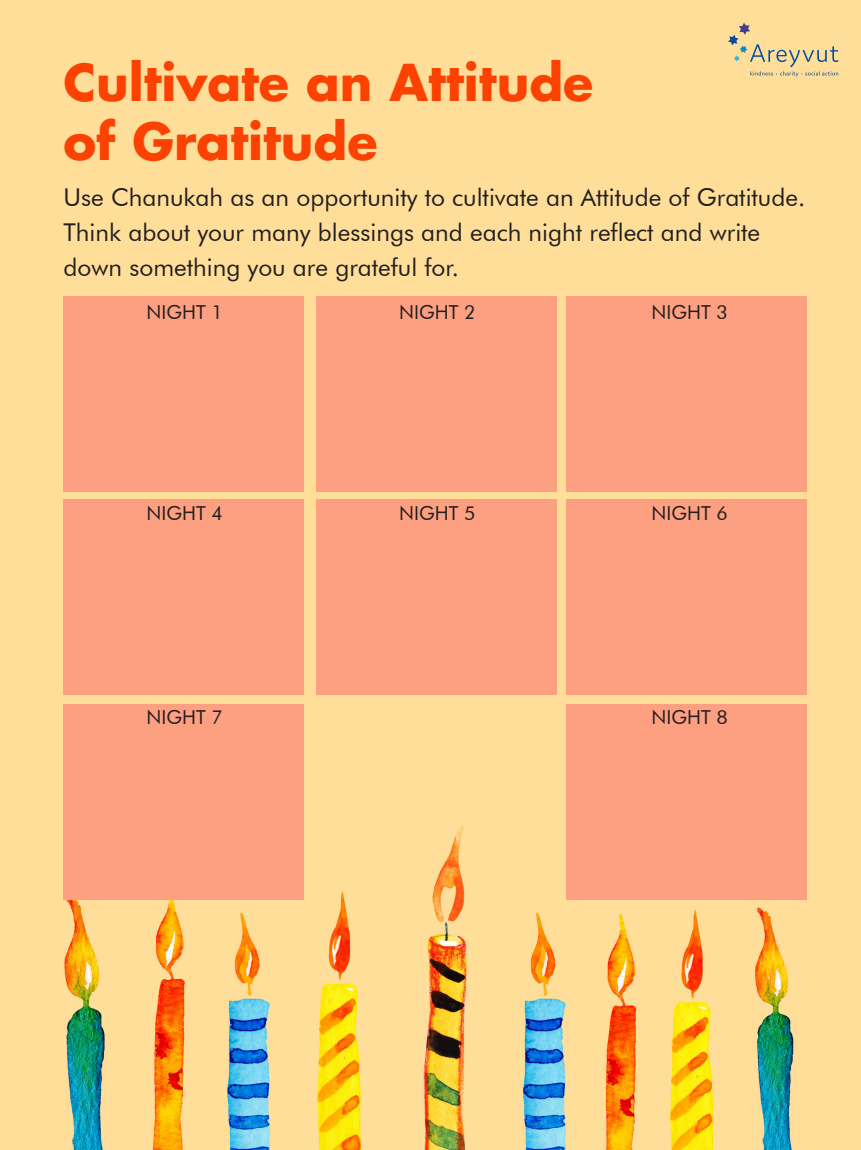
<style>
.page{position:relative;width:861px;height:1150px;background:#fff}
.page>*{position:absolute;margin:0;border:0;box-sizing:border-box;transform-origin:0 0}
.t1{font:700 49.52px "Futura Std";color:#fb4202}
.t2{font:24.5px/35px "Futura BT";color:#231f20}
.t3{font:19.25px "Futura BT";color:#231f20}
</style>
<div class="page">
<div style="left:0;top:0;width:860px;height:1150px;background:#ffde99"></div>
<img style="left:63px;top:681px;width:744px;height:469px">
<svg style="left:728px;top:23px;width:110px;height:54px"></svg>
<div style="left:64px;top:296px;width:240px;height:196px;background:#fda081"></div>
<div style="left:64px;top:499px;width:240px;height:195px;background:#fda081"></div>
<div style="left:64px;top:704px;width:240px;height:195px;background:#fda081"></div>
<div style="left:315px;top:296px;width:241px;height:196px;background:#fda081"></div>
<div style="left:315px;top:499px;width:241px;height:195px;background:#fda081"></div>
<div style="left:566px;top:296px;width:240px;height:196px;background:#fda081"></div>
<div style="left:566px;top:499px;width:240px;height:195px;background:#fda081"></div>
<div style="left:566px;top:704px;width:240px;height:195px;background:#fda081"></div>
<p class="t1" style="left:64px;top:49px;width:531px">Cultivate an Attitude</p>
<p class="t1" style="left:64px;top:109px;width:315px">of Gratitude</p>
<p class="t2" style="left:64px;top:180px;width:743px">Use Chanukah as an opportunity to cultivate an Attitude of Gratitude.<br>Think about your many blessings and each night reflect and write down something you are grateful for.</p>
<p class="t3" style="left:146px;top:300px;width:78px">NIGHT 1</p>
<p class="t3" style="left:399px;top:300px;width:78px">NIGHT 2</p>
<p class="t3" style="left:651px;top:300px;width:78px">NIGHT 3</p>
<p class="t3" style="left:146px;top:501px;width:78px">NIGHT 4</p>
<p class="t3" style="left:399px;top:501px;width:78px">NIGHT 5</p>
<p class="t3" style="left:651px;top:501px;width:78px">NIGHT 6</p>
<p class="t3" style="left:146px;top:705px;width:78px">NIGHT 7</p>
<p class="t3" style="left:651px;top:705px;width:78px">NIGHT 8</p>
</div>
